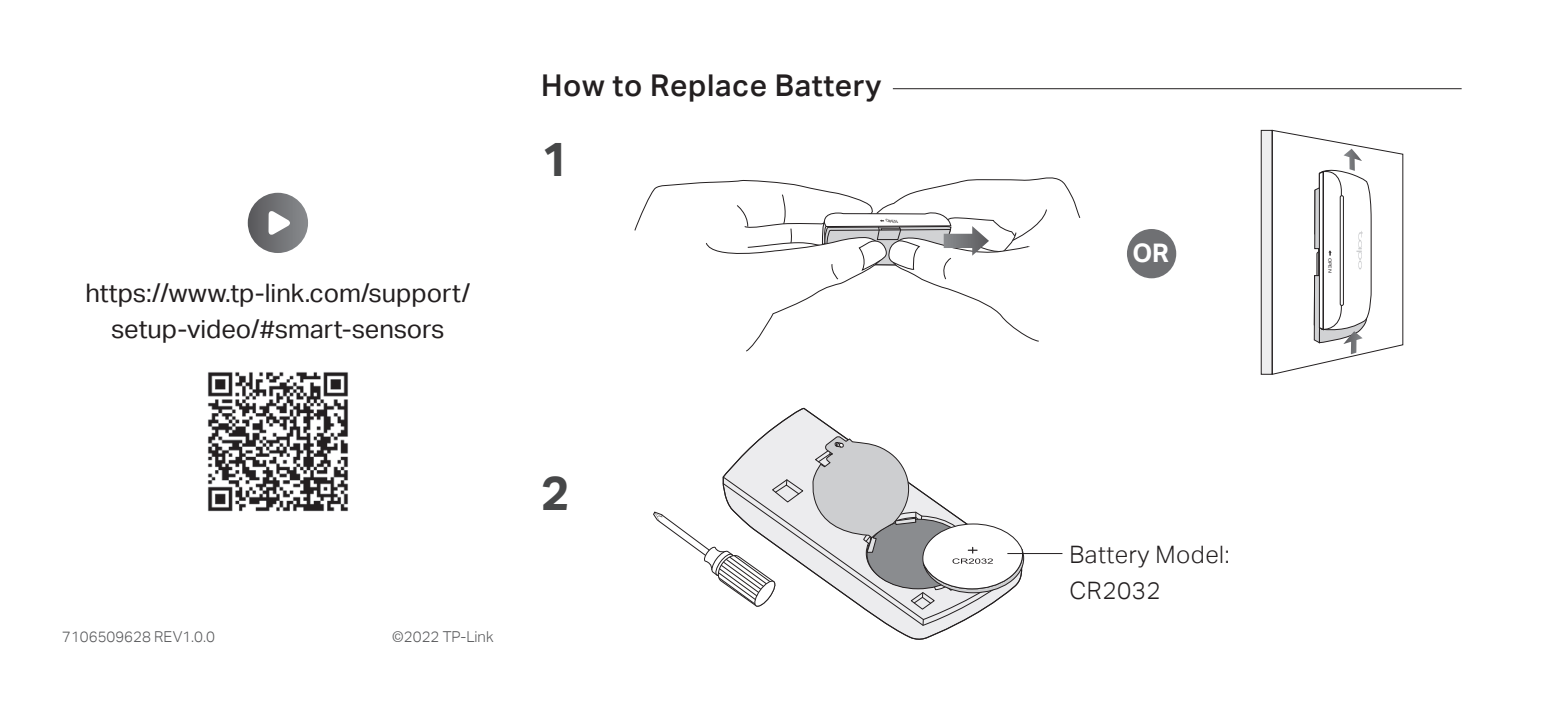
<style>
.page{position:relative;width:1557px;height:715px;background:#fff}
.page>*{position:absolute;margin:0;border:0;box-sizing:border-box;transform-origin:0 0}
.t1{font:48px "TP Link Aktiv Bold";color:#464748}
.t2{font:30px "TP Link Aktiv Medium";letter-spacing:.02em;color:#231f20}
.t3{font:25.5px/35.4px "TP Link Aktiv Regular";color:#231f20;text-align:center}
.t4{font:25.5px "TP Link Aktiv Bold";color:#fff}
.t5{font:24px/36px "TP Link Aktiv Light";letter-spacing:.02em;color:#231f20}
.t6{font:15px "TP Link Aktiv Light";color:#57585a}
.t7{font:4.5px "TP Link Aktiv Regular";color:#231f20;scale:1.24 1}
.t8{font:italic 4.2px "TP Link Aktiv Regular";color:#231f20}
</style>
<div class="page">
<img style="left:207px;top:372px;width:142px;height:140px">
<div style="left:248px;top:193px;width:60px;height:60px;background:linear-gradient(to right,#5a595c,#888b8e);border-radius:30px"></div>
<svg style="left:268px;top:210px;width:23px;height:25px"></svg>
<svg style="left:634px;top:177px;width:446px;height:175px"></svg>
<div style="left:1260px;top:130px;width:12px;height:244px;background:#eeeeef;border:1px solid #231f20"></div>
<svg style="left:764px;top:407px;width:192px;height:233px"></svg>
<svg style="left:653px;top:435px;width:371px;height:190px"></svg>
<hr style="left:1007px;top:553px;width:55px;height:1px;background:#231f20">
<div style="left:1126px;top:229px;width:50px;height:49px;background:#6f7073;border-radius:50%"></div>
<hr style="left:892px;top:88px;width:569px;height:1px;background:#231f20">
<svg style="left:1271px;top:130px;width:132px;height:245px"></svg>
<p class="t3" style="left:85px;top:276px;width:386px">https://www.tp-link.com/support/ setup-video/#smart-sensors</p>
<p class="t2" style="left:541px;top:68px;width:342px">How to Replace Battery</p>
<h1 class="t1" style="left:541px;top:131px;width:30px">1</h1>
<p class="t8" style="left:887px;top:218px;width:13px;rotate:1deg">OPEN</p>
<p class="t6" style="left:62px;top:627px;width:154px">7106509628 REV1.0.0</p>
<p class="t6" style="left:392px;top:627px;width:103px">©2022 TP-Link</p>
<h1 class="t1" style="left:541px;top:464px;width:30px">2</h1>
<p class="t4" style="left:1132px;top:238px;width:38px">OR</p>
<p class="t7" style="left:1332px;top:257px;width:13px;rotate:91deg">OPEN</p>
<p class="t5" style="left:1069px;top:536px;width:161px">Battery Model:<br>CR2032</p>
</div>
